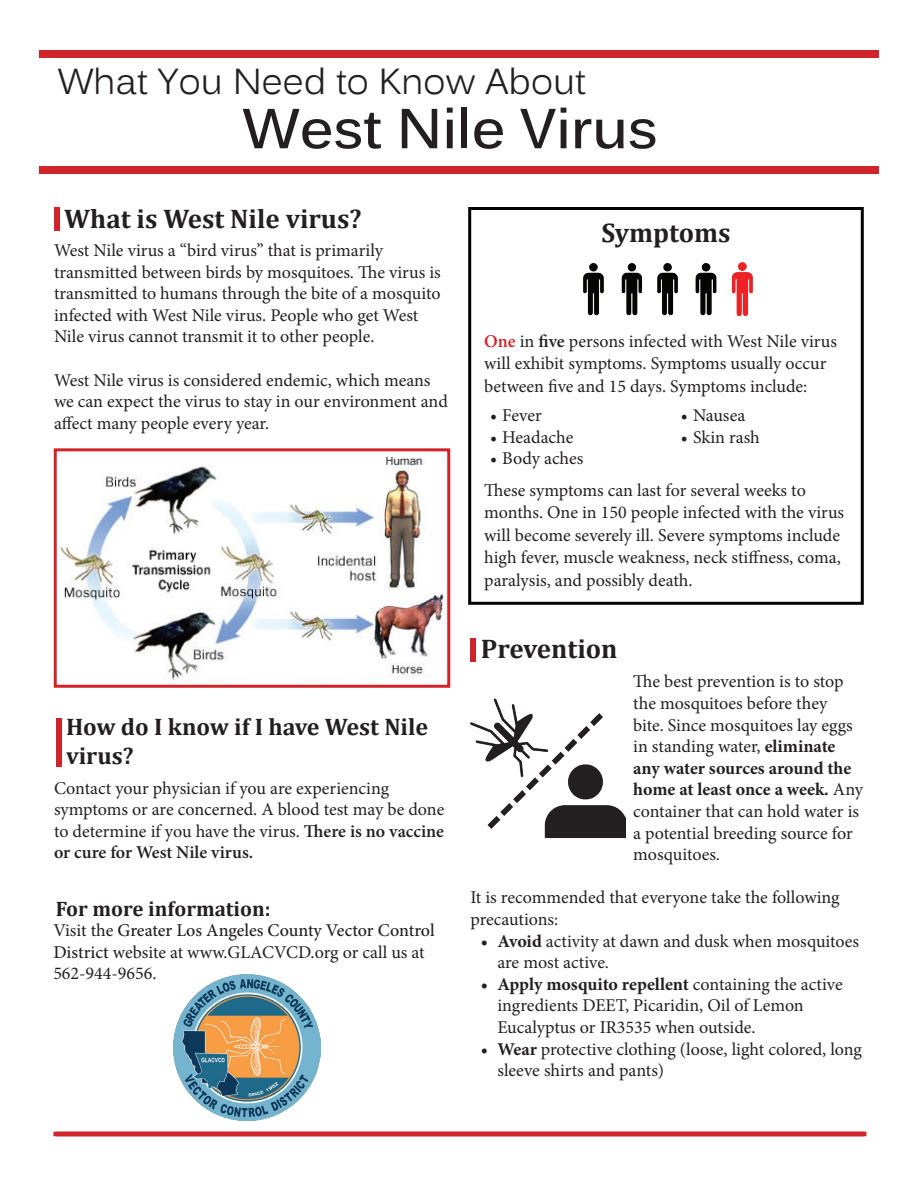
<style>
.page{position:relative;width:918px;height:1188px;background:#fff}
.page>*{position:absolute;margin:0;border:0;box-sizing:border-box;transform-origin:0 0}
.t1{font:700 55.5px "Kalinga";color:#231f20}
.t2{font:36px "Kalinga";color:#231f20}
.t3{font:700 27px "Cambria";color:#231f20}
.t4{font:700 24px/28.8px "Cambria";color:#231f20}
.t5{font:700 21px "Cambria";color:#231f20}
.t6{font:18px/21.6px "Minion Pro";color:#231f20}
.s1{font-weight:600}
.s2{font-weight:500}
.s3{font-weight:600;color:#d1232a}
.s4{font-weight:700}
</style>
<div class="page">
<div style="left:39px;top:166px;width:840px;height:8px;background:#d1232a"></div>
<div style="left:39px;top:50px;width:840px;height:8px;background:#d1232a"></div>
<div style="left:468px;top:207px;width:396px;height:398px;border:3px solid #000"></div>
<hr style="left:56px;top:1132px;width:808px;height:4px;background:#d1232a">
<img style="left:470px;top:698px;width:156px;height:141px">
<img style="left:60px;top:456px;width:385px;height:225px">
<div style="left:54px;top:448px;width:396px;height:240px;border:3px solid #d1232a"></div>
<img style="left:583px;top:263px;width:21px;height:53px">
<img style="left:621px;top:263px;width:20px;height:53px">
<img style="left:641px;top:263px;width:37px;height:53px">
<img style="left:695px;top:263px;width:19px;height:53px">
<img style="left:714px;top:262px;width:39px;height:54px">
<div style="left:54px;top:207px;width:6px;height:23px;background:#d1232a"></div>
<div style="left:470px;top:638px;width:6px;height:24px;background:#d1232a"></div>
<div style="left:56px;top:718px;width:6px;height:48px;background:#d1232a"></div>
<img style="left:174px;top:975px;width:147px;height:145px">
<h2 class="t2" style="left:58px;top:59px;width:530px">What You Need to Know About</h2>
<h1 class="t1" style="left:243px;top:92px;width:417px">West Nile Virus</h1>
<h3 class="t3" style="left:64px;top:200px;width:299px">What is West Nile virus?</h3>
<p class="t6" style="left:54px;top:240px;width:388px">West Nile virus a “bird virus” that is primarily transmitted between birds by mosquitoes. The virus is transmitted to humans through the bite of a mosquito infected with West Nile virus. People who get West Nile virus cannot transmit it to other people.</p>
<p class="t6" style="left:54px;top:369px;width:395px">West Nile virus is considered endemic, which means we can expect the virus to stay in our environment and affect many people every year.</p>
<h3 class="t4" style="left:66px;top:711px;width:364px">How do I know if I have West Nile virus?</h3>
<p class="t6" style="left:54px;top:777px;width:392px">Contact your physician if you are experiencing symptoms or are concerned. A blood test may be done to determine if you have the virus. <span class="s1">There is no vaccine or cure for West Nile virus.</span></p>
<p class="t5" style="left:56px;top:894px;width:217px">For more information:</p>
<p class="t6" style="left:53px;top:920px;width:383px">Visit the <span class="s2">Greater Los Angeles County Vector Control<br>District</span> website at www.GLACVCD.org or call us at<br>562-944-9656.</p>
<h3 class="t3" style="left:601px;top:214px;width:131px">Symptoms</h3>
<p class="t6" style="left:484px;top:330px;width:354px;line-height:22.5px"><span class="s3">One</span> in <span class="s1">five</span> persons infected with West Nile virus will exhibit symptoms. Symptoms usually occur between five and 15 days. Symptoms include:</p>
<p class="t6" style="left:490px;top:405px;width:53px">• Fever</p>
<p class="t6" style="left:490px;top:426px;width:85px">• Headache</p>
<p class="t6" style="left:490px;top:448px;width:95px">• Body aches</p>
<p class="t6" style="left:681px;top:405px;width:66px">• Nausea</p>
<p class="t6" style="left:681px;top:426px;width:80px">• Skin rash</p>
<p class="t6" style="left:484px;top:479px;width:361px;line-height:22.5px">These symptoms can last for several weeks to months. One in 150 people infected with the virus will become severely ill. Severe symptoms include high fever, muscle weakness, neck stiffness, coma, paralysis, and possibly death.</p>
<h3 class="t3" style="left:481px;top:630px;width:138px">Prevention</h3>
<p class="t6" style="left:633px;top:671px;width:231px">The best prevention is to stop the mosquitoes before they<br>bite. Since mosquitoes lay eggs in standing water, <span class="s4">eliminate any water sources around the home at least once a week.</span> Any container that can hold water is a potential breeding source for mosquitoes.</p>
<p class="t6" style="left:470px;top:887px;width:371px">It is recommended that everyone take the following precautions:</p>
<p class="t6" style="left:497px;top:930px;width:363px;text-indent:-17px"><span class="s4">• Avoid</span> activity at dawn and dusk when mosquitoes are most active.</p>
<p class="t6" style="left:497px;top:973px;width:347px;text-indent:-17px"><span class="s4">• Apply mosquito repellent</span> containing the active ingredients DEET, Picaridin, Oil of Lemon<br>Eucalyptus or IR3535 when outside.</p>
<p class="t6" style="left:497px;top:1038px;width:366px;text-indent:-17px"><span class="s4">• Wear</span> protective clothing (loose, light colored, long sleeve shirts and pants)</p>
</div>
